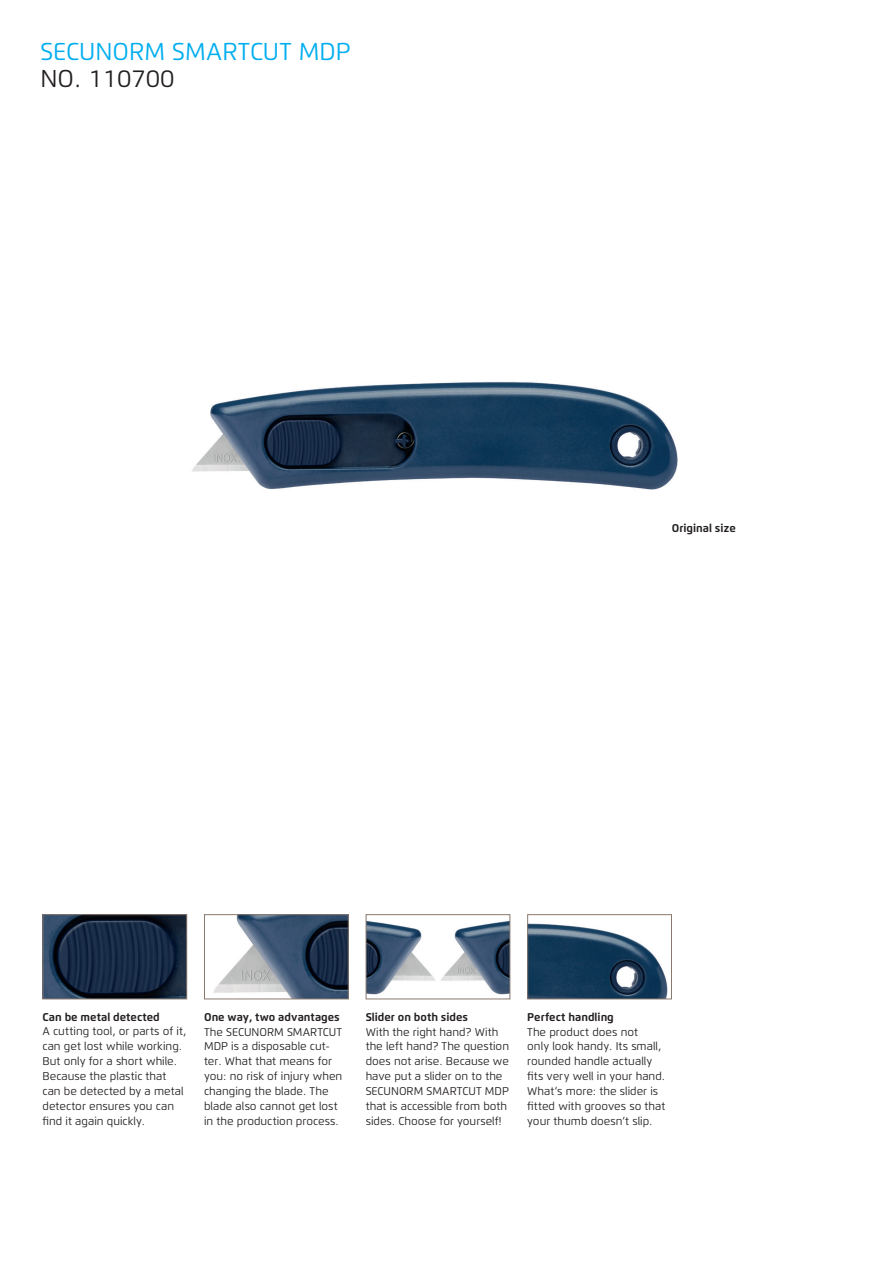
<style>
.page{position:relative;width:893px;height:1263px;background:#fff}
.page>*{position:absolute;margin:0;border:0;box-sizing:border-box;transform-origin:0 0}
.t1{font:24.3px "Flexo";color:#00aeef}
.t2{font:24.3px "Flexo";color:#231f20}
.t3{font:11.25px/14.9px "Flexo";color:#231f20}
.t4{font:700 11.25px "Flexo";color:#231f20}
</style>
<div class="page">
<img style="left:192px;top:381px;width:486px;height:109px">
<img style="left:45px;top:916px;width:140px;height:81px">
<div style="left:43px;top:914px;width:144px;height:85px;border:1px solid #89786e"></div>
<img style="left:213px;top:916px;width:134px;height:81px">
<div style="left:204px;top:914px;width:145px;height:85px;border:1px solid #89786e"></div>
<img style="left:368px;top:921px;width:140px;height:74px">
<div style="left:366px;top:914px;width:144px;height:85px;border:1px solid #89786e"></div>
<img style="left:529px;top:923px;width:139px;height:74px">
<div style="left:527px;top:914px;width:145px;height:85px;border:1px solid #89786e"></div>
<h1 class="t1" style="left:40px;top:36px;width:312px">SECUNORM SMARTCUT MDP</h1>
<h1 class="t2" style="left:40px;top:64px;width:136px">NO. 110700</h1>
<p class="t4" style="left:672px;top:521px;width:65px">Original size</p>
<p class="t4" style="left:43px;top:1010px;width:119px">Can be metal detected</p>
<p class="t3" style="left:43px;top:1024px;width:145px">A cutting tool, or parts of it, can get lost while working.<br>But only for a short while.<br>Because the plastic that can be detected by a metal detector ensures you can find it again quickly.</p>
<p class="t4" style="left:204px;top:1010px;width:137px">One way, two advantages</p>
<p class="t3" style="left:204px;top:1024px;width:140px">The SECUNORM SMARTCUT<br>MDP is a disposable cut&shy;ter. What that means for you: no risk of injury when changing the blade. The blade also cannot get lost in the production process.</p>
<p class="t4" style="left:366px;top:1010px;width:104px">Slider on both sides</p>
<p class="t3" style="left:366px;top:1024px;width:145px">With the right hand? With the left hand? The question does not arise. Because we have put a slider on to the<br>SECUNORM SMARTCUT MDP that is accessible from both sides. Choose for yourself!</p>
<p class="t4" style="left:527px;top:1010px;width:88px">Perfect handling</p>
<p class="t3" style="left:527px;top:1024px;width:140px">The product does not<br>only look handy. Its small, rounded handle actually fits very well in your hand.<br>What‘s more: the slider is fitted with grooves so that your thumb doesn‘t slip.</p>
</div>
